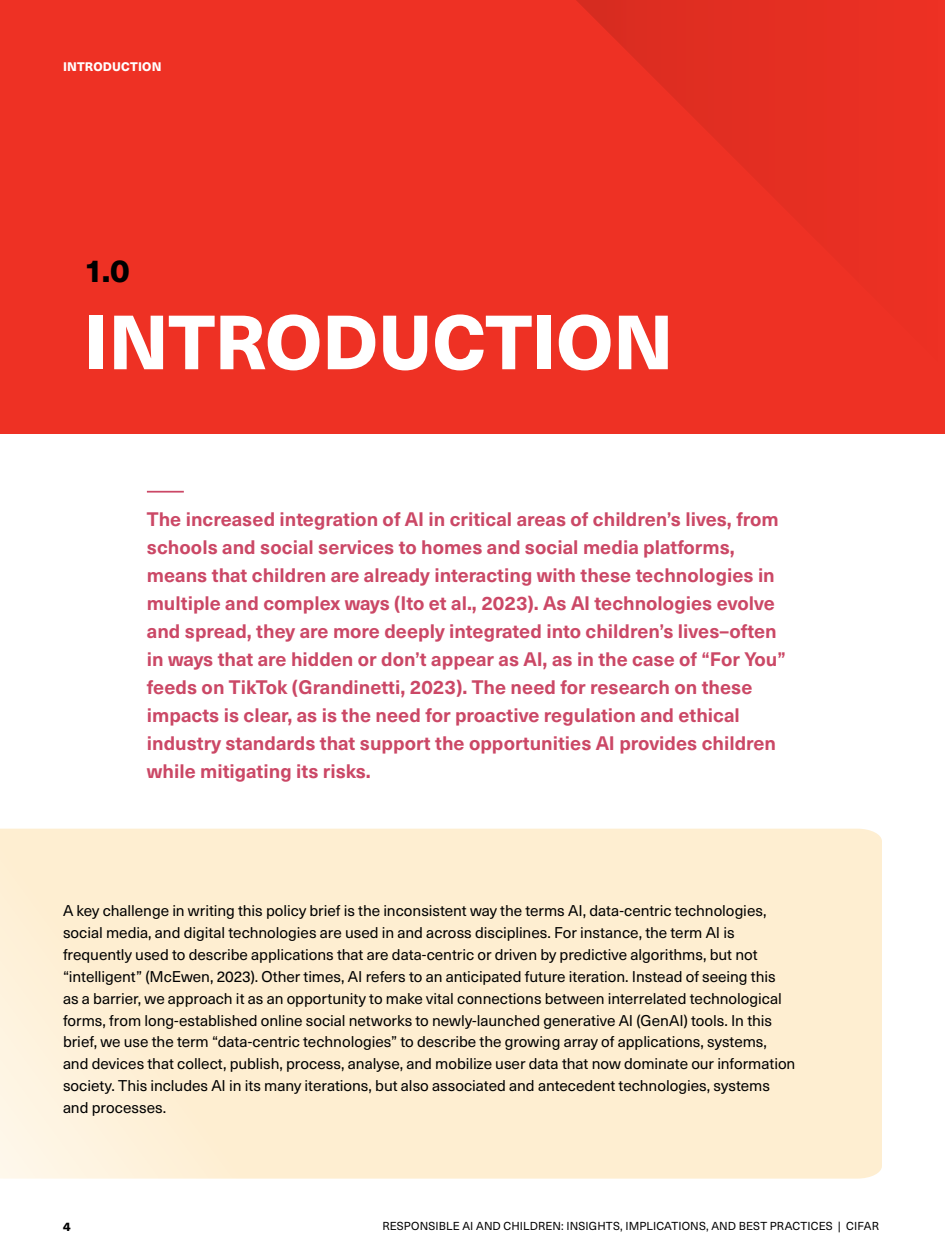
<style>
.page{position:relative;width:945px;height:1260px;background:#fff}
.page>*{position:absolute;margin:0;border:0;box-sizing:border-box;transform-origin:0 0}
.t1{font:800 75.25px "Neue Haas Unica Pro";color:#fff}
.t2{font:800 31.5px "Neue Haas Unica Pro";color:#000}
.t3{font:700 19.25px/28px "Neue Haas Unica Pro";color:#cb4866}
.t4{font:15.4px/21.9px "Neue Haas Unica Pro";letter-spacing:-.005em;color:#000}
.t5{font:800 12.25px "Neue Haas Unica Pro";letter-spacing:.015em;color:#fff}
.t6{font:800 12.25px "Neue Haas Unica Pro";color:#000}
.t7{font:11.38px "Neue Haas Unica Pro";letter-spacing:.015em;color:#000}
</style>
<div class="page">
<div style="left:0;top:829px;width:882px;height:350px;background:#feeed1"></div>
<hr style="left:147px;top:491px;width:37px;height:2px;background:#cb4866">
<div style="left:0;top:0;width:945px;height:433px;background:#ee3124"></div>
<svg style="left:576px;top:0;width:193px;height:192px"></svg>
<p class="t5" style="left:63px;top:59px;width:100px">INTRODUCTION</p>
<p class="t2" style="left:84px;top:251px;width:47px">1.0</p>
<p class="t1" style="left:84px;top:296px;width:591px">INTRODUCTION</p>
<h4 class="t3" style="left:147px;top:505px;width:640px">The increased integration of AI in critical areas of children’s lives, from schools and social services to homes and social media platforms, means that children are already interacting with these technologies in multiple and complex ways (Ito et al., 2023). As AI technologies evolve and spread, they are more deeply integrated into children’s lives–often in ways that are hidden or don’t appear as AI, as in the case of “For You” feeds on TikTok (Grandinetti, 2023). The need for research on these impacts is clear, as is the need for proactive regulation and ethical industry standards that support the opportunities AI provides children while mitigating its risks.</h4>
<p class="t4" style="left:63px;top:900px;width:734px">A key challenge in writing this policy brief is the inconsistent way the terms AI, data-centric technologies, social media, and digital technologies are used in and across disciplines. For instance, the term AI is frequently used to describe applications that are data-centric or driven by predictive algorithms, but not “intelligent” (McEwen, 2023). Other times, AI refers to an anticipated future iteration. Instead of seeing this<br>as a barrier, we approach it as an opportunity to make vital connections between interrelated technological forms, from long-established online social networks to newly-launched generative AI (GenAI) tools. In this brief, we use the term “data-centric technologies” to describe the growing array of applications, systems, and devices that collect, publish, process, analyse, and mobilize user data that now dominate our information society. This includes AI in its many iterations, but also associated and antecedent technologies, systems and processes.</p>
<p class="t6" style="left:63px;top:1219px;width:9px">4</p>
<p class="t7" style="left:382px;top:1220px;width:498px">RESPONSIBLE AI AND CHILDREN: INSIGHTS, IMPLICATIONS, AND BEST PRACTICES | CIFAR</p>
</div>
